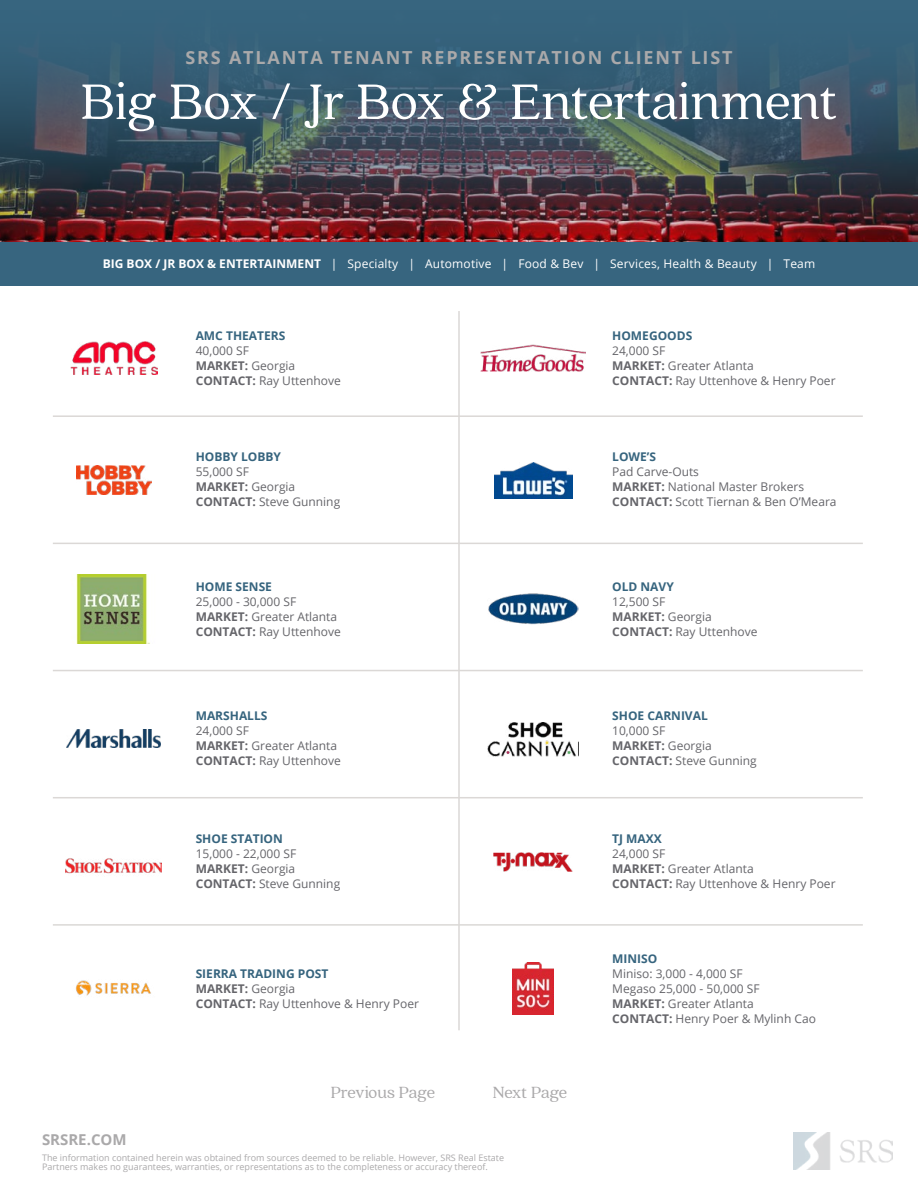
<style>
.page{position:relative;width:918px;height:1188px;background:#fff}
.page>*{position:absolute;margin:0;border:0;box-sizing:border-box;transform-origin:0 0}
.t1{font:55.5px "Quincy CF";letter-spacing:-.005em;color:#fff}
.t2{font:700 18px "Open Sans";letter-spacing:.1em;color:#aaa9aa}
.t3{font:18px "Quincy CF";color:#aaa9aa}
.t4{font:700 15px "Open Sans";color:#aaa9aa}
.t5{font:12px/15px "Open Sans";color:#65656a}
.t6{font:700 12px "Open Sans";color:#36647e}
.t7{font:12px "Open Sans";letter-spacing:.015em;color:#fff}
.t8{font:700 12px "Open Sans";color:#37657f}
.t9{font:9px/9px "Open Sans";color:#aaa9aa}
.s1{font-weight:700}
.s2{font-weight:700;color:#36647e}
</style>
<div class="page">
<div style="left:0;top:242px;width:918px;height:43px;background:#37657f"></div>
<img style="left:0;top:0;width:918px;height:242px">
<hr style="left:458px;top:311px;width:2px;height:719px;background:#dbd8d6">
<hr style="left:53px;top:415px;width:810px;height:2px;background:#dbd8d6">
<hr style="left:53px;top:543px;width:810px;height:1px;background:#dbd8d6">
<hr style="left:53px;top:670px;width:810px;height:1px;background:#dbd8d6">
<hr style="left:53px;top:797px;width:810px;height:1px;background:#dbd8d6">
<hr style="left:53px;top:924px;width:810px;height:2px;background:#dbd8d6">
<img style="left:70px;top:342px;width:87px;height:33px">
<img style="left:76px;top:465px;width:75px;height:30px">
<img style="left:481px;top:345px;width:105px;height:26px">
<img style="left:76px;top:575px;width:74px;height:68px">
<img style="left:67px;top:729px;width:94px;height:19px">
<img style="left:488px;top:593px;width:90px;height:32px">
<img style="left:494px;top:463px;width:78px;height:36px">
<img style="left:488px;top:722px;width:89px;height:35px">
<img style="left:66px;top:858px;width:96px;height:16px">
<img style="left:75px;top:980px;width:76px;height:16px">
<img style="left:494px;top:852px;width:79px;height:19px">
<img style="left:512px;top:962px;width:42px;height:52px">
<img style="left:793px;top:1133px;width:100px;height:37px">
<h2 class="t2" style="left:185px;top:45px;width:549px">SRS ATLANTA TENANT REPRESENTATION CLIENT LIST</h2>
<h1 class="t1" style="left:81px;top:69px;width:758px">Big Box / Jr Box &amp; Entertainment</h1>
<p class="t7" style="left:103px;top:256px;width:714px"><span class="s1">BIG BOX / JR BOX &amp; ENTERTAINMENT</span> | Specialty | Automotive | Food &amp; Bev | Services, Health &amp; Beauty | Team</p>
<p class="t8" style="left:196px;top:327px;width:91px">AMC THEATERS</p>
<p class="t5" style="left:196px;top:343px;width:147px">40,000 SF<br><span class="s1">MARKET:</span> Georgia<br><span class="s1">CONTACT:</span> Ray Uttenhove</p>
<p class="t6" style="left:196px;top:449px;width:87px">HOBBY LOBBY</p>
<p class="t5" style="left:196px;top:464px;width:146px">55,000 SF<br><span class="s1">MARKET:</span> Georgia<br><span class="s1">CONTACT:</span> Steve Gunning</p>
<p class="t6" style="left:196px;top:578px;width:78px">HOME SENSE</p>
<p class="t5" style="left:196px;top:594px;width:147px">25,000 - 30,000 SF<br><span class="s1">MARKET:</span> Greater Atlanta<br><span class="s1">CONTACT:</span> Ray Uttenhove</p>
<p class="t6" style="left:196px;top:708px;width:73px">MARSHALLS</p>
<p class="t5" style="left:196px;top:723px;width:147px">24,000 SF<br><span class="s1">MARKET:</span> Greater Atlanta<br><span class="s1">CONTACT:</span> Ray Uttenhove</p>
<p class="t6" style="left:196px;top:831px;width:89px">SHOE STATION</p>
<p class="t5" style="left:196px;top:846px;width:146px">15,000 - 22,000 SF<br><span class="s1">MARKET:</span> Georgia<br><span class="s1">CONTACT:</span> Steve Gunning</p>
<p class="t5" style="left:196px;top:966px;width:225px"><span class="s2">SIERRA TRADING POST<br></span><span class="s1">MARKET:</span> Georgia<br><span class="s1">CONTACT:</span> Ray Uttenhove &amp; Henry Poer</p>
<h2 class="t3" style="left:331px;top:1082px;width:106px">Previous Page</h2>
<h2 class="t3" style="left:493px;top:1082px;width:76px">Next Page</h2>
<p class="t4" style="left:42px;top:1129px;width:86px">SRSRE.COM</p>
<p class="t9" style="left:42px;top:1153px;width:464px">The information contained herein was obtained from sources deemed to be reliable. However, SRS Real Estate<br>Partners makes no guarantees, warranties, or representations as to the completeness or accuracy thereof.</p>
<p class="t6" style="left:612px;top:327px;width:82px">HOMEGOODS</p>
<p class="t5" style="left:612px;top:343px;width:225px">24,000 SF<br><span class="s1">MARKET:</span> Greater Atlanta<br><span class="s1">CONTACT:</span> Ray Uttenhove &amp; Henry Poer</p>
<p class="t6" style="left:612px;top:449px;width:45px">LOWE’S</p>
<p class="t5" style="left:612px;top:464px;width:226px">Pad Carve-Outs<br><span class="s1">MARKET:</span> National Master Brokers<br><span class="s1">CONTACT:</span> Scott Tiernan &amp; Ben O’Meara</p>
<p class="t6" style="left:612px;top:578px;width:63px">OLD NAVY</p>
<p class="t5" style="left:612px;top:594px;width:147px">12,500 SF<br><span class="s1">MARKET:</span> Georgia<br><span class="s1">CONTACT:</span> Ray Uttenhove</p>
<p class="t6" style="left:612px;top:708px;width:97px">SHOE CARNIVAL</p>
<p class="t5" style="left:612px;top:723px;width:146px">10,000 SF<br><span class="s1">MARKET:</span> Georgia<br><span class="s1">CONTACT:</span> Steve Gunning</p>
<p class="t6" style="left:612px;top:831px;width:51px">TJ MAXX</p>
<p class="t5" style="left:612px;top:846px;width:225px">24,000 SF<br><span class="s1">MARKET:</span> Greater Atlanta<br><span class="s1">CONTACT:</span> Ray Uttenhove &amp; Henry Poer</p>
<p class="t6" style="left:612px;top:950px;width:47px">MINISO</p>
<p class="t5" style="left:612px;top:966px;width:205px">Miniso: 3,000 - 4,000 SF<br>Megaso 25,000 - 50,000 SF<br><span class="s1">MARKET:</span> Greater Atlanta<br><span class="s1">CONTACT:</span> Henry Poer &amp; Mylinh Cao</p>
</div>
